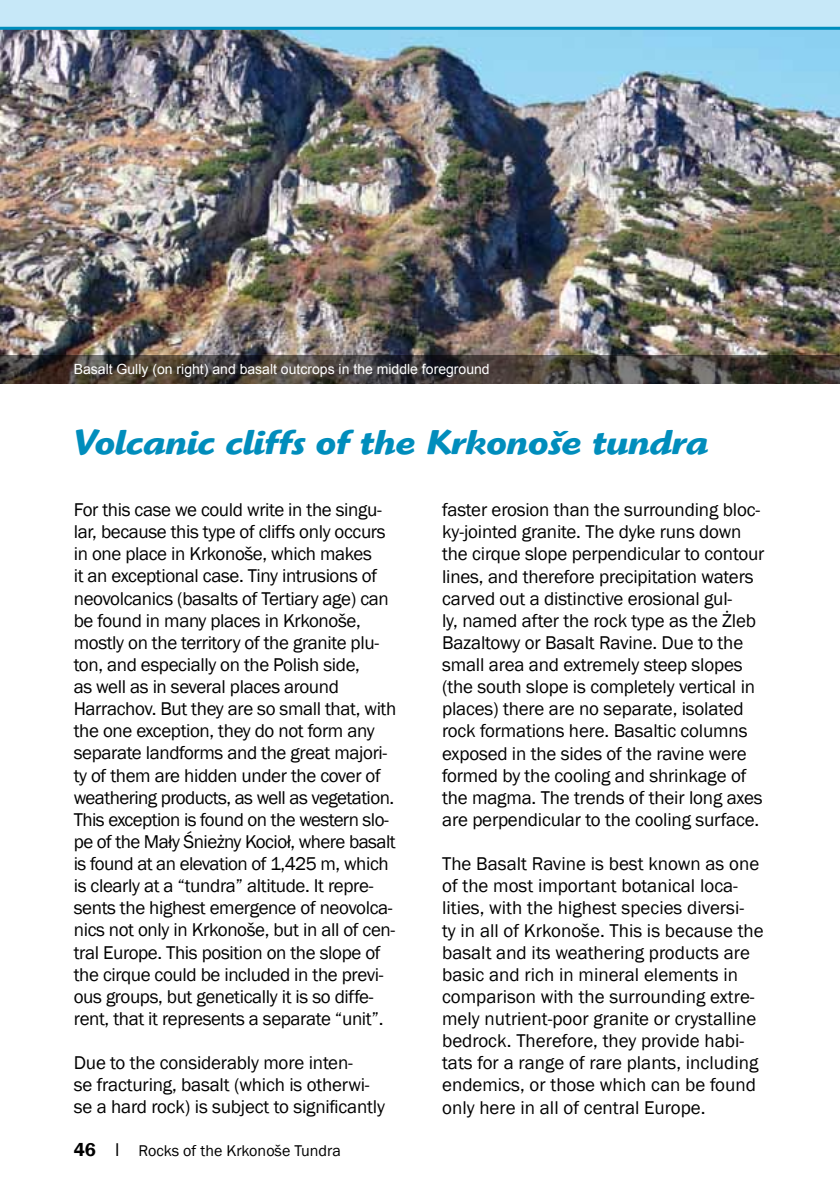
<style>
.page{position:relative;width:840px;height:1191px;background:#fff}
.page>*{position:absolute;margin:0;border:0;box-sizing:border-box;transform-origin:0 0}
.t1{font:italic 700 36px "Highlander LTCE";color:#008dbc}
.t2{font:19px/22.2px "Franklin Gothic";letter-spacing:-.01em;color:#000}
.t3{font:16px "Franklin Gothic";color:#000}
.t4{font:14px "Arial";color:#fff}
.s1{font-weight:600;font-size:19px}
.s2{font-size:19px}
</style>
<div class="page">
<img style="left:0;top:30px;width:839px;height:325px">
<svg style="left:0;top:355px;width:839px;height:28px;background:#443e39"></svg>
<div style="left:0;top:0;width:839px;height:28px;background:#c7e8f8"></div>
<hr style="left:0;top:27px;width:839px;height:3px;background:#008dbc">
<p class="t4" style="left:74px;top:360px;width:417px">Basalt Gully (on right) and basalt outcrops in the middle foreground</p>
<h1 class="t1" style="left:74px;top:421px;width:636px">Volcanic cliffs of the Krkonoše tundra</h1>
<p class="t2" style="left:74px;top:499px;width:324px">For this case we could write in the singu&shy;lar, because this type of cliffs only occurs in one place in Krkonoše, which makes<br>it an exceptional case. Tiny intrusions of neovolcanics (basalts of Tertiary age) can be found in many places in Krkonoše, mostly on the territory of the granite plu&shy;ton, and especially on the Polish side,<br>as well as in several places around Harrachov. But they are so small that, with the one exception, they do not form any separate landforms and the great majori&shy;ty of them are hidden under the cover of weathering products, as well as vegetation.<br>This exception is found on the western slo&shy;pe of the Mały Śnieżny Kocioł, where basalt is found at an elevation of 1,425 m, which is clearly at a “tundra” altitude. It repre&shy;sents the highest emergence of neovolca&shy;nics not only in Krkonoše, but in all of cen&shy;tral Europe. This position on the slope of the cirque could be included in the previ&shy;ous groups, but genetically it is so diffe&shy;rent, that it represents a separate “unit”.</p>
<p class="t2" style="left:74px;top:1052px;width:312px">Due to the considerably more inten-<br>se fracturing, basalt (which is otherwi&shy;se a hard rock) is subject to significantly</p>
<p class="t3" style="left:74px;top:1141px;width:268px"><span class="s1">46</span> <span class="s2">l</span> Rocks of the Krkonoše Tundra</p>
<p class="t2" style="left:442px;top:499px;width:323px">faster erosion than the surrounding bloc&shy;ky-jointed granite. The dyke runs down the cirque slope perpendicular to contour lines, and therefore precipitation waters carved out a distinctive erosional gul-<br>ly, named after the rock type as the Żleb Bazaltowy or Basalt Ravine. Due to the small area and extremely steep slopes (the south slope is completely vertical in places) there are no separate, isolated rock formations here. Basaltic columns exposed in the sides of the ravine were formed by the cooling and shrinkage of the magma. The trends of their long axes are perpendicular to the cooling surface.</p>
<p class="t2" style="left:442px;top:853px;width:323px">The Basalt Ravine is best known as one of the most important botanical loca&shy;lities, with the highest species diversi-<br>ty in all of Krkonoše. This is because the basalt and its weathering products are basic and rich in mineral elements in comparison with the surrounding extre&shy;mely nutrient-poor granite or crystalline bedrock. Therefore, they provide habi&shy;tats for a range of rare plants, including endemics, or those which can be found only here in all of central Europe.</p>
</div>
